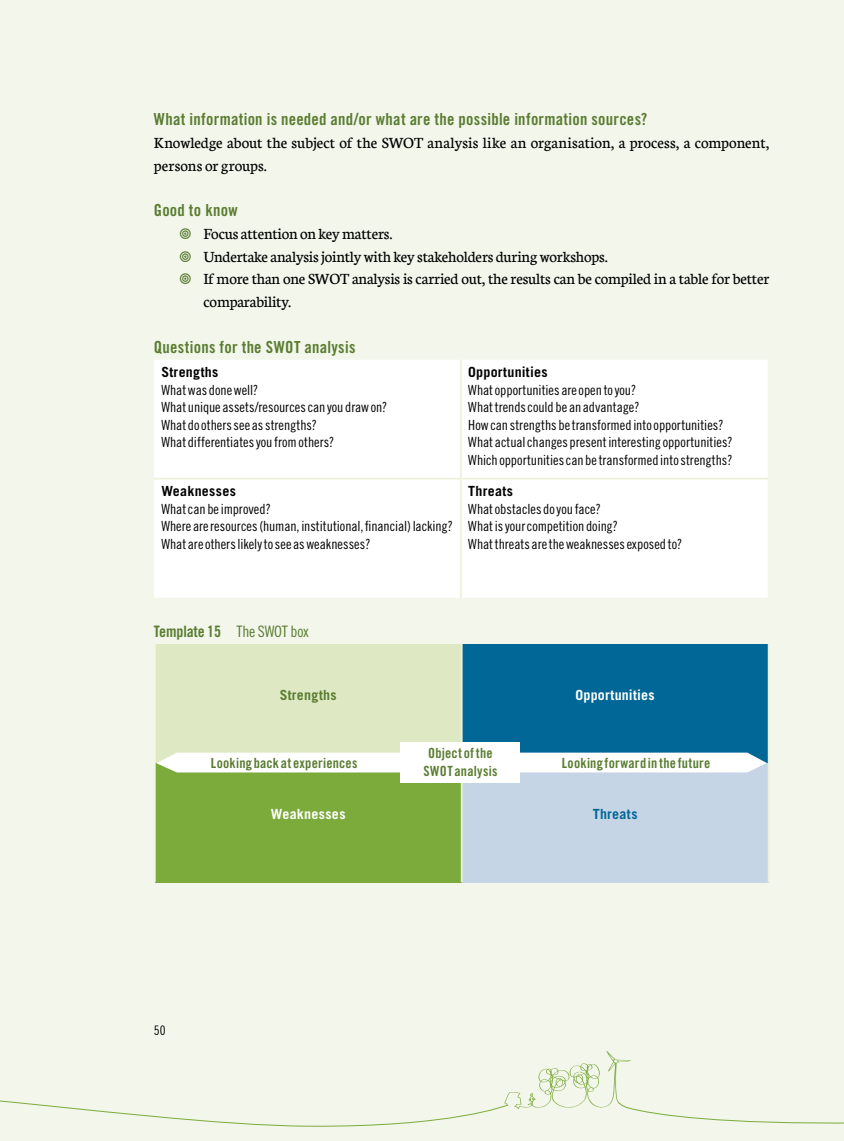
<style>
.page{position:relative;width:844px;height:1141px;background:#fff}
.page>*{position:absolute;margin:0;border:0;box-sizing:border-box;transform-origin:0 0}
._4_Copy{font:16.62px/22.8px "Neuton";letter-spacing:-.01em;color:#000}
._3_SL{font:16.62px "Trade Gothic LT Std Bd Cn 20";letter-spacing:.015em;color:#5a7c30}
._7_Legende{font:15.75px "Trade Gothic LT Std Bd Cn 20";letter-spacing:-.01em;color:#5a7c30}
.T-Text{font:14px/17.5px "Trade Gothic LT Std Cn 18";color:#000}
.T-Text-2{font:14px/17.5px "Trade Gothic LT Std Bd Cn 20";letter-spacing:.015em;color:#5a7c30;text-align:center}
.T-Text-3{font:700 14px "Trade Gothic LT Std";letter-spacing:.02em;color:#000}
.T-Text-4{font:700 14px "Trade Gothic LT Std";letter-spacing:.02em;color:#fff}
.T-Text-5{font:700 14px "Trade Gothic LT Std";letter-spacing:.025em;color:#5a7c30}
.T-Text-6{font:700 14px "Trade Gothic LT Std";letter-spacing:.025em;color:#006797}
.t1{font:13.12px "Trade Gothic LT Std Cn 18";color:#000}
.s1{font-family:"Trade Gothic LT Std Cn 18"}
</style>
<div class="page">
<div style="left:0;top:0;width:843px;height:1141px;background:#f2f6eb"></div>
<div style="left:154px;top:360px;width:613px;height:238px;background:#fff"></div>
<hr style="left:460px;top:360px;width:1px;height:118px;background:#ebf1da">
<hr style="left:154px;top:478px;width:306px;height:2px;background:#ebf1da">
<hr style="left:460px;top:478px;width:307px;height:2px;background:#ebf1da">
<hr style="left:460px;top:480px;width:1px;height:118px;background:#ebf1da">
<div style="left:155px;top:644px;width:306px;height:119px;background:#dee9c4"></div>
<div style="left:461px;top:644px;width:307px;height:119px;background:#006797"></div>
<div style="left:155px;top:763px;width:306px;height:119px;background:#7cab3c"></div>
<div style="left:461px;top:763px;width:307px;height:119px;background:#c6d5e5"></div>
<hr style="left:154px;top:644px;width:2px;height:119px;background:#f2f6e6">
<hr style="left:154px;top:763px;width:2px;height:119px;background:#f2f6e6">
<hr style="left:460px;top:644px;width:2px;height:119px;background:#ebf1da">
<hr style="left:767px;top:644px;width:2px;height:119px;background:#ebf1da">
<hr style="left:460px;top:763px;width:2px;height:119px;background:#ebf1da">
<hr style="left:767px;top:763px;width:2px;height:119px;background:#ebf1da">
<div style="left:520px;top:753px;width:246px;height:19px;background:#fff"></div>
<div style="left:156px;top:753px;width:245px;height:19px;background:#fff"></div>
<div style="left:401px;top:742px;width:119px;height:41px;background:#fff"></div>
<svg style="left:0;top:1051px;width:843px;height:76px"></svg>
<p class="_3_SL" style="left:154px;top:109px;width:495px">What information is needed and/or what are the possible information sources?</p>
<p class="_4_Copy" style="left:154px;top:131px;width:616px">Knowledge about the subject of the SWOT analysis like an organisation, a process, a component, persons or groups.</p>
<p class="_3_SL" style="left:154px;top:200px;width:85px">Good to know</p>
<p class="_4_Copy" style="left:203px;top:222px;width:190px">Focus attention on key matters.</p>
<p class="_4_Copy" style="left:203px;top:245px;width:405px">Undertake analysis jointly with key stakeholders during workshops.</p>
<p class="_4_Copy" style="left:203px;top:268px;width:567px">If more than one SWOT analysis is carried out, the results can be compiled in a table for better comparability.</p>
<p class="_3_SL" style="left:154px;top:337px;width:203px">Questions for the SWOT analysis</p>
<p class="T-Text-3" style="left:161px;top:364px;width:59px">Strengths</p>
<p class="T-Text" style="left:161px;top:381px;width:98px">What was done well?</p>
<p class="T-Text" style="left:161px;top:398px;width:227px">What unique assets/resources can you draw on?</p>
<p class="T-Text" style="left:161px;top:416px;width:174px">What do others see as strengths?<br>What differentiates you from others?</p>
<p class="T-Text-3" style="left:468px;top:364px;width:81px">Opportunities</p>
<p class="T-Text" style="left:468px;top:381px;width:169px">What opportunities are open to you?</p>
<p class="T-Text" style="left:468px;top:398px;width:173px">What trends could be an advantage?</p>
<p class="T-Text" style="left:468px;top:416px;width:257px">How can strengths be transformed into opportunities?</p>
<p class="T-Text" style="left:468px;top:433px;width:266px">What actual changes present interesting opportunities?</p>
<p class="T-Text" style="left:468px;top:451px;width:265px">Which opportunities can be transformed into strengths?</p>
<p class="T-Text-3" style="left:161px;top:483px;width:76px">Weaknesses</p>
<p class="T-Text" style="left:161px;top:500px;width:111px">What can be improved?</p>
<p class="T-Text" style="left:161px;top:517px;width:293px">Where are resources (human, institutional, financial) lacking?</p>
<p class="T-Text" style="left:161px;top:535px;width:210px">What are others likely to see as weaknesses?</p>
<p class="T-Text-3" style="left:468px;top:483px;width:46px">Threats</p>
<p class="T-Text" style="left:468px;top:500px;width:134px">What obstacles do you face?</p>
<p class="T-Text" style="left:468px;top:517px;width:151px">What is your competition doing?</p>
<p class="T-Text" style="left:468px;top:535px;width:215px">What threats are the weaknesses exposed to?</p>
<p class="_7_Legende" style="left:154px;top:622px;width:156px">Template 15 <span class="s1">The SWOT box</span></p>
<p class="T-Text-5" style="left:279px;top:686px;width:59px">Strengths</p>
<p class="T-Text-4" style="left:575px;top:686px;width:81px">Opportunities</p>
<p class="T-Text-2" style="left:423px;top:745px;width:75px">Object of the<br>SWOT analysis</p>
<p class="T-Text-2" style="left:211px;top:754px;width:148px">Looking back at experiences</p>
<p class="T-Text-2" style="left:561px;top:754px;width:150px">Looking forward in the future</p>
<p class="t1" style="left:154px;top:1023px;width:13px">50</p>
<p class="T-Text-4" style="left:271px;top:805px;width:76px">Weaknesses</p>
<p class="T-Text-6" style="left:592px;top:805px;width:46px">Threats</p>
</div>
